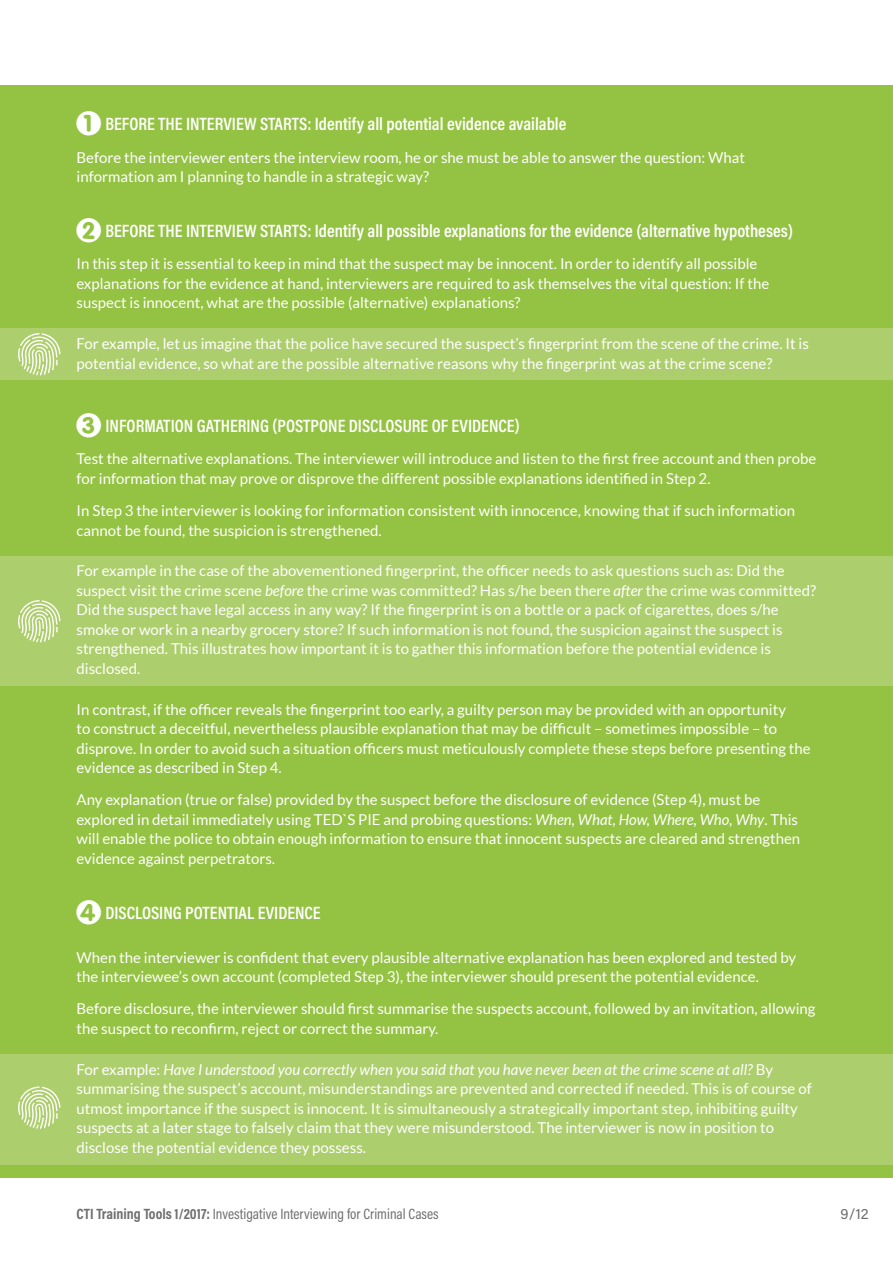
<style>
.page{position:relative;width:893px;height:1263px;background:#fff}
.page>*{position:absolute;margin:0;border:0;box-sizing:border-box;transform-origin:0 0}
.t1{font:600 18px "Acumin Pro Cond";color:#fff}
.t2{font:15px/19.5px "Lato";color:#fff}
.t3{font:15px "Acumin Pro Cond";color:#706f6f}
.t4{font:15px "Acumin Pro";color:#706f6f}
.s1{font-family:"Circled";font-weight:400;font-size:30px}
.s2{font-style:italic}
.s3{font-weight:700}
</style>
<div class="page">
<div style="left:0;top:85px;width:893px;height:1093px;background:#94c242"></div>
<div style="left:0;top:329px;width:893px;height:51px;background:#adce6c"></div>
<div style="left:0;top:556px;width:893px;height:129px;background:#adce6c"></div>
<div style="left:0;top:1054px;width:893px;height:110px;background:#adce6c"></div>
<svg style="left:18px;top:600px;width:42px;height:43px"></svg>
<svg style="left:18px;top:333px;width:42px;height:43px"></svg>
<svg style="left:18px;top:1086px;width:42px;height:43px"></svg>
<p class="t1" style="left:77px;top:112px;width:491px"><span class="s1">1</span> BEFORE THE INTERVIEW STARTS: Identify all potential evidence available</p>
<p class="t2" style="left:77px;top:147px;width:670px">Before the interviewer enters the interview room, he or she must be able to answer the question: What information am I planning to handle in a strategic way?</p>
<p class="t1" style="left:77px;top:219px;width:718px"><span class="s1">2</span> BEFORE THE INTERVIEW STARTS: Identify all possible explanations for the evidence (alternative hypotheses)</p>
<p class="t2" style="left:77px;top:254px;width:694px">In this step it is essential to keep in mind that the suspect may be innocent. In order to identify all possible explanations for the evidence at hand, interviewers are required to ask themselves the vital question: If the suspect is innocent, what are the possible (alternative) explanations?</p>
<p class="t2" style="left:77px;top:334px;width:734px">For example, let us imagine that the police have secured the suspect’s fingerprint from the scene of the crime. It is potential evidence, so what are the possible alternative reasons why the fingerprint was at the crime scene?</p>
<p class="t1" style="left:77px;top:414px;width:445px"><span class="s1">3</span> INFORMATION GATHERING (POSTPONE DISCLOSURE OF EVIDENCE)</p>
<p class="t2" style="left:77px;top:449px;width:741px">Test the alternative explanations. The interviewer will introduce and listen to the first free account and then probe for information that may prove or disprove the different possible explanations identified in Step 2.</p>
<p class="t2" style="left:77px;top:501px;width:720px">In Step 3 the interviewer is looking for information consistent with innocence, knowing that if such information cannot be found, the suspicion is strengthened.</p>
<p class="t2" style="left:77px;top:561px;width:741px">For example in the case of the abovementioned fingerprint, the officer needs to ask questions such as: Did the suspect visit the crime scene <span class="s2">before</span> the crime was committed? Has s/he been there <span class="s2">after</span> the crime was committed?<br>Did the suspect have legal access in any way? If the fingerprint is on a bottle or a pack of cigarettes, does s/he smoke or work in a nearby grocery store? If such information is not found, the suspicion against the suspect is strengthened. This illustrates how important it is to gather this information before the potential evidence is disclosed.</p>
<p class="t2" style="left:77px;top:699px;width:736px">In contrast, if the officer reveals the fingerprint too early, a guilty person may be provided with an opportunity<br>to construct a deceitful, nevertheless plausible explanation that may be difficult – sometimes impossible – to disprove. In order to avoid such a situation officers must meticulously complete these steps before presenting the evidence as described in Step 4.</p>
<p class="t2" style="left:77px;top:790px;width:725px">Any explanation (true or false) provided by the suspect before the disclosure of evidence (Step 4), must be explored in detail immediately using TED`S PIE and probing questions: <span class="s2">When, What, How, Where, Who, Why</span>. This will enable the police to obtain enough information to ensure that innocent suspects are cleared and strengthen evidence against perpetrators.</p>
<p class="t1" style="left:77px;top:901px;width:246px"><span class="s1">4</span> DISCLOSING POTENTIAL EVIDENCE</p>
<p class="t2" style="left:77px;top:947px;width:721px">When the interviewer is confident that every plausible alternative explanation has been explored and tested by the interviewee’s own account (completed Step 3), the interviewer should present the potential evidence.</p>
<p class="t2" style="left:77px;top:999px;width:740px">Before disclosure, the interviewer should first summarise the suspects account, followed by an invitation, allowing the suspect to reconfirm, reject or correct the summary.</p>
<p class="t2" style="left:77px;top:1059px;width:737px">For example: <span class="s2">Have I understood you correctly when you said that you have never been at the crime scene at all?</span> By summarising the suspect’s account, misunderstandings are prevented and corrected if needed. This is of course of utmost importance if the suspect is innocent. It is simultaneously a strategically important step, inhibiting guilty suspects at a later stage to falsely claim that they were misunderstood. The interviewer is now in position to disclose the potential evidence they possess.</p>
<p class="t3" style="left:77px;top:1204px;width:364px"><span class="s3">CTI Training Tools 1/2017:</span> Investigative Interviewing for Criminal Cases</p>
<p class="t4" style="left:841px;top:1203px;width:30px">9/12</p>
</div>
